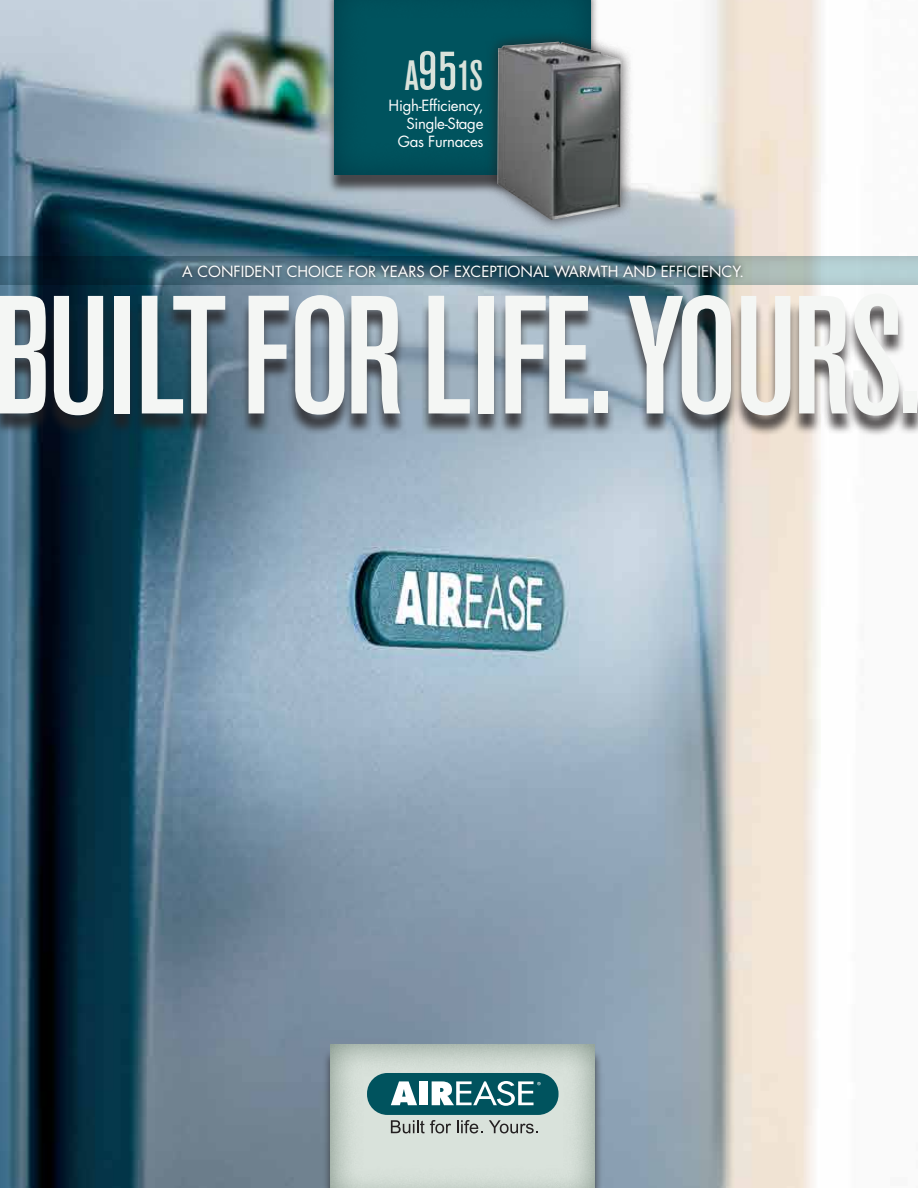
<style>
.page{position:relative;width:918px;height:1188px;background:#fff}
.page>*{position:absolute;margin:0;border:0;box-sizing:border-box;transform-origin:0 0}
.t1{font:500 condensed 166.5px "Akzidenz Grotesk BE";letter-spacing:-.02em;color:#f4f6f4}
.t2{font:500 condensed 42px "Akzidenz Grotesk BE";color:#d9e2db}
.t3{font:15px "Futura Std";color:#fff}
.t4{font:15px/18px "Futura Std";letter-spacing:-.02em;color:#fff;text-align:right}
.s1{font-size:54px}
</style>
<div class="page">
<img style="left:0;top:0;width:821px;height:1188px">
<svg style="left:0;top:245px;width:918px;height:41px"></svg>
<svg style="left:177px;top:260px;width:571px;height:23px"></svg>
<div style="left:0;top:299px;width:918px;height:138px;background:#231f20;opacity:.75"></div>
<div style="left:326px;top:0;width:273px;height:195px;background:#231f20;opacity:.75"></div>
<div style="left:320px;top:0;width:283px;height:176px;background:#002e51;opacity:.37"></div>
<svg style="left:316px;top:1031px;width:292px;height:157px"></svg>
<div style="left:367px;top:1073px;width:192px;height:42px;background:#00535e;border-radius:20px"></div>
<svg style="left:391px;top:1081px;width:26px;height:24px"></svg>
<div style="left:419px;top:1081px;width:9px;height:24px;background:#fff"></div>
<svg style="left:391px;top:1120px;width:60px;height:13px"></svg>
<svg style="left:457px;top:1120px;width:25px;height:13px"></svg>
<svg style="left:489px;top:1120px;width:49px;height:13px"></svg>
<svg style="left:432px;top:1081px;width:109px;height:25px"></svg>
<div style="left:484px;top:29px;width:150px;height:204px;background:#231f20;opacity:.75"></div>
<img style="left:497px;top:42px;width:124px;height:178px">
<h2 class="t2" style="left:405px;top:52px;width:80px">A<span class="s1">95</span>1S</h2>
<p class="t4" style="left:389px;top:97px;width:96px">H IGH-EFFICIENCY,<br>SINGLE-STAGE<br>GAS FURNACES</p>
<p class="t3" style="left:182px;top:262px;width:563px">A CONFIDENT C HOICE FOR YEARS OF EXCEPTIONAL WARMTH AND EFFICIENCY.</p>
<h1 class="t1" style="left:-7px;top:264px;width:931px">BUILT FOR LIFE. YOURS.</h1>
</div>
